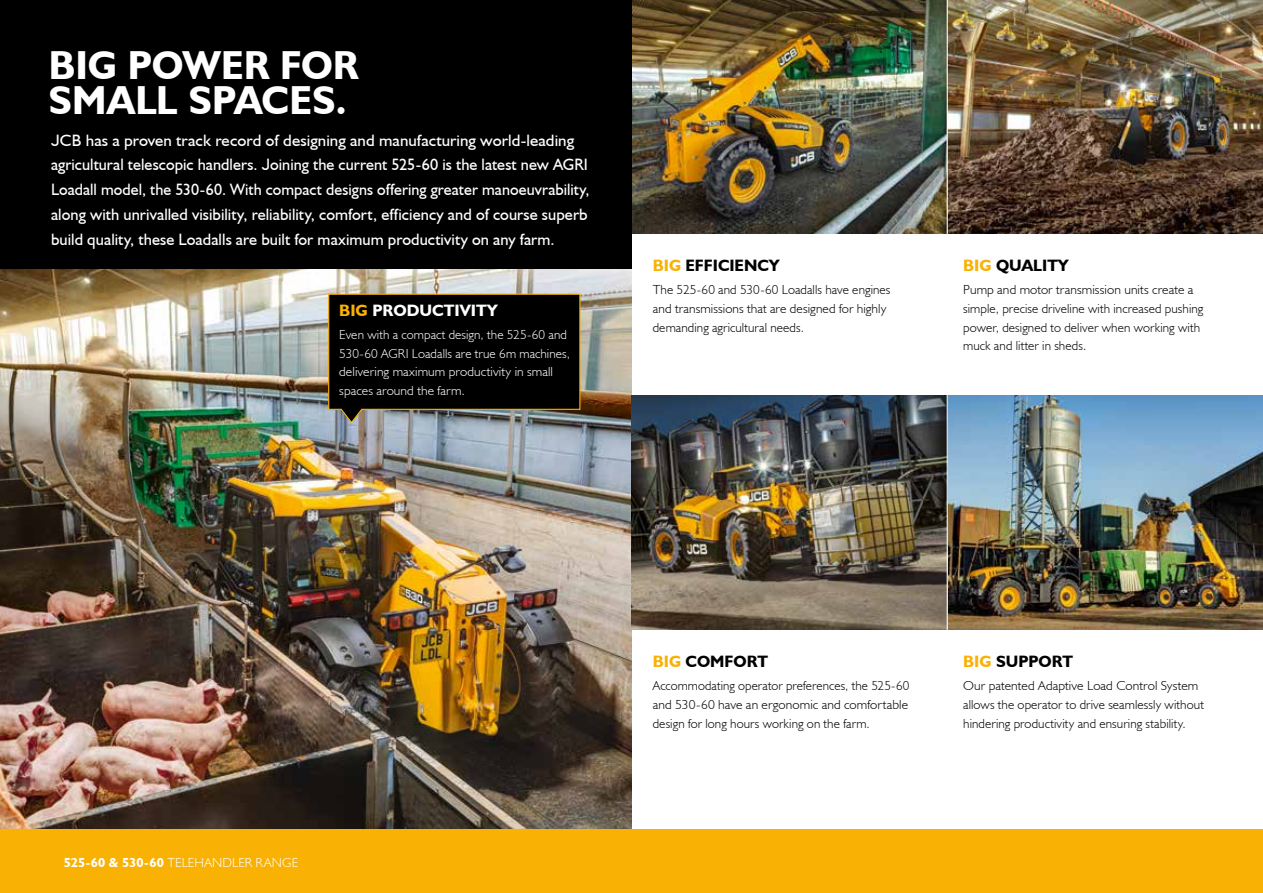
<style>
.page{position:relative;width:1263px;height:893px;background:#fff}
.page>*{position:absolute;margin:0;border:0;box-sizing:border-box;transform-origin:0 0}
.t1{font:700 40.5px/34.5px "JCB Euro";color:#fff}
.t2{font:16.5px/24.8px "JCB Euro Roman";letter-spacing:.005em;color:#fff}
.t3{font:700 16.5px "JCB Euro";color:#000}
.t4{font:700 16.5px "JCB Euro";color:#fff}
.t5{font:300 13.2px/18.8px "JCB Euro";letter-spacing:.01em;color:#000}
.t6{font:300 13.2px/18.8px "JCB Euro";letter-spacing:.01em;color:#fff}
.s1{color:#f9b104}
.s2{font-weight:700}
</style>
<div class="page">
<img style="left:631px;top:0;width:316px;height:234px">
<div style="left:0;top:0;width:631px;height:269px;background:#000"></div>
<img style="left:0;top:269px;width:631px;height:560px">
<img style="left:948px;top:0;width:315px;height:234px">
<img style="left:948px;top:395px;width:315px;height:234px">
<img style="left:631px;top:395px;width:316px;height:234px">
<div style="left:0;top:829px;width:1263px;height:64px;background:#f9b104"></div>
<svg style="left:328px;top:293px;width:253px;height:131px;background:#14130f"></svg>
<h1 class="t1" style="left:49px;top:47px;width:311px">BIG POWER FOR<br>SMALL SPACES.</h1>
<p class="t2" style="left:51px;top:127px;width:540px">JCB has a proven track record of designing and manufacturing world-leading agricultural telescopic handlers. Joining the current 525-60 is the latest new AGRI Loadall model, the 530-60. With compact designs offering greater manoeuvrability, along with unrivalled visibility, reliability, comfort, efficiency and of course superb build quality, these Loadalls are built for maximum productivity on any farm.</p>
<p class="t4" style="left:339px;top:300px;width:160px"><span class="s1">BIG</span> PRODUCTIVITY</p>
<p class="t6" style="left:339px;top:325px;width:232px">Even with a compact design, the 525-60 and 530-60 AGRI Loadalls are true 6m machines, delivering maximum productivity in small spaces around the farm.</p>
<p class="t3" style="left:653px;top:255px;width:129px"><span class="s1">BIG</span> EFFICIENCY</p>
<p class="t5" style="left:653px;top:280px;width:239px">The 525-60 and 530-60 Loadalls have engines and transmissions that are designed for highly demanding agricultural needs.</p>
<p class="t3" style="left:963px;top:255px;width:107px"><span class="s1">BIG</span> QUALITY</p>
<p class="t5" style="left:963px;top:280px;width:242px">Pump and motor transmission units create a simple, precise driveline with increased pushing power, designed to deliver when working with muck and litter in sheds.</p>
<p class="t6" style="left:64px;top:853px;width:236px"><span class="s2">525-60 &amp; 530-60</span> TELEHANDLER RANGE</p>
<p class="t3" style="left:653px;top:651px;width:117px"><span class="s1">BIG</span> COMFORT</p>
<p class="t5" style="left:653px;top:676px;width:258px;text-align:justify">Accommodating operator preferences, the 525-60 and 530-60 have an ergonomic and comfortable design for long hours working on the farm.</p>
<p class="t3" style="left:963px;top:651px;width:111px"><span class="s1">BIG</span> SUPPORT</p>
<p class="t5" style="left:963px;top:676px;width:242px">Our patented Adaptive Load Control System allows the operator to drive seamlessly without hindering productivity and ensuring stability.</p>
</div>
